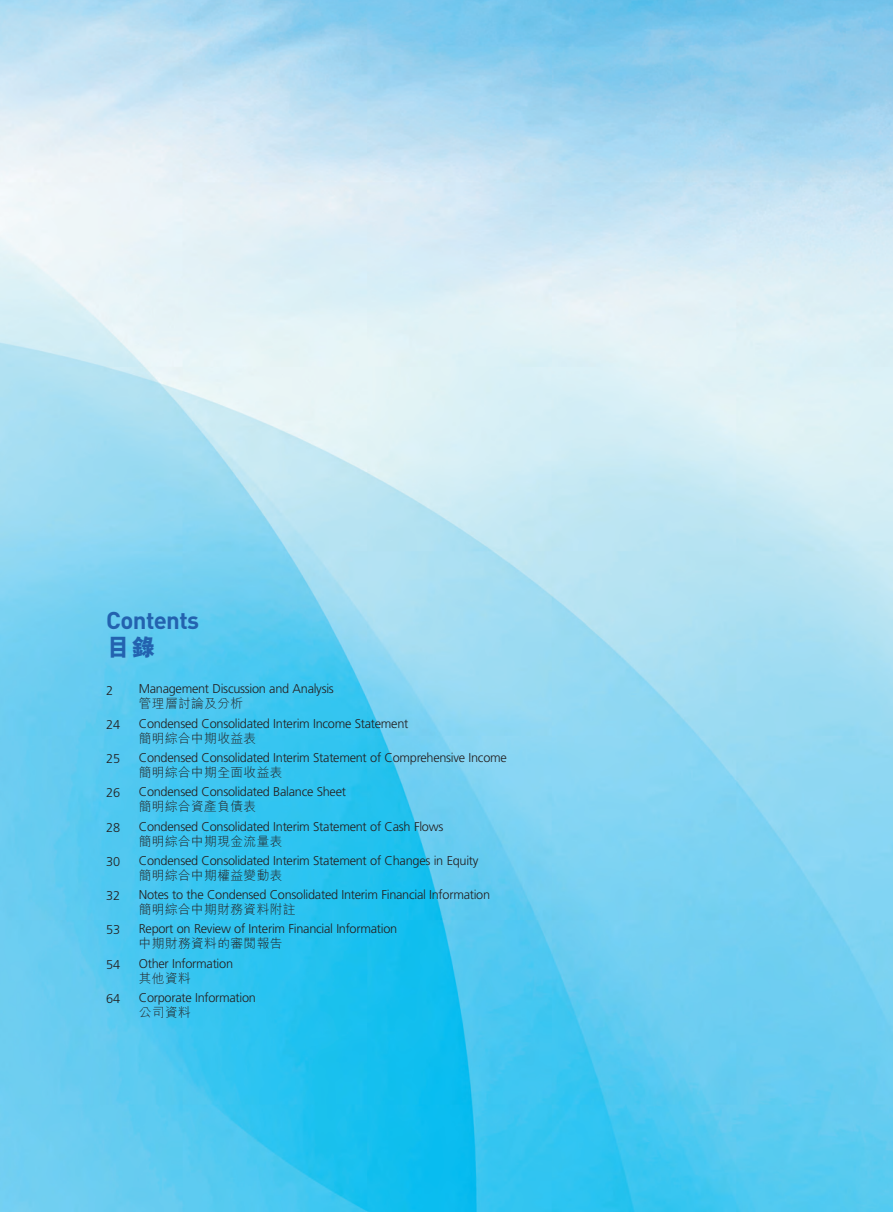
<style>
.page{position:relative;width:893px;height:1212px;background:#fff}
.page>*{position:absolute;margin:0;border:0;box-sizing:border-box;transform-origin:0 0}
.t1{font:700 24px "DIN";letter-spacing:-.025em;color:#2362af}
.t2{font:24px "M Hei HK Xbold B5 pc H";color:#2362af}
.t3{font:300 12.75px "Frutiger LT Std";letter-spacing:-.02em;color:#231f20}
.t4{font:12.75px "M Hei HK Light B5 pc H";letter-spacing:.03em;color:#231f20}
</style>
<div class="page">
<img style="left:0;top:0;width:893px;height:1212px">
<h1 class="t1" style="left:106px;top:611px;width:94px">Contents</h1>
<h1 class="t2" style="left:106px;top:638px;width:51px">目錄</h1>
<p class="t3" style="left:139px;top:684px;width:197px">Management Discussion and Analysis</p>
<p class="t4" style="left:139px;top:699px;width:106px">管理層討論及分析</p>
<p class="t3" style="left:139px;top:718px;width:271px">Condensed Consolidated Interim Income Statement</p>
<p class="t4" style="left:139px;top:733px;width:119px">簡明綜合中期收益表</p>
<p class="t3" style="left:139px;top:752px;width:370px">Condensed Consolidated Interim Statement of Comprehensive Income</p>
<p class="t4" style="left:139px;top:767px;width:145px">簡明綜合中期全面收益表</p>
<p class="t3" style="left:139px;top:787px;width:209px">Condensed Consolidated Balance Sheet</p>
<p class="t4" style="left:139px;top:802px;width:119px">簡明綜合資產負債表</p>
<p class="t3" style="left:139px;top:821px;width:306px">Condensed Consolidated Interim Statement of Cash Flows</p>
<p class="t4" style="left:139px;top:836px;width:145px">簡明綜合中期現金流量表</p>
<p class="t3" style="left:139px;top:855px;width:341px">Condensed Consolidated Interim Statement of Changes in Equity</p>
<p class="t4" style="left:139px;top:870px;width:145px">簡明綜合中期權益變動表</p>
<p class="t3" style="left:139px;top:889px;width:353px">Notes to the Condensed Consolidated Interim Financial Information</p>
<p class="t4" style="left:139px;top:904px;width:158px">簡明綜合中期財務資料附註</p>
<p class="t3" style="left:139px;top:924px;width:260px">Report on Review of Interim Financial Information</p>
<p class="t4" style="left:139px;top:939px;width:145px">中期財務資料的審閱報告</p>
<p class="t3" style="left:139px;top:958px;width:96px">Other Information</p>
<p class="t4" style="left:139px;top:973px;width:54px">其他資料</p>
<p class="t3" style="left:139px;top:992px;width:119px">Corporate Information</p>
<p class="t4" style="left:139px;top:1007px;width:54px">公司資料</p>
<p class="t3" style="left:106px;top:685px;width:9px">2</p>
<p class="t3" style="left:106px;top:719px;width:15px">24</p>
<p class="t3" style="left:106px;top:753px;width:15px">25</p>
<p class="t3" style="left:106px;top:788px;width:15px">26</p>
<p class="t3" style="left:106px;top:822px;width:15px">28</p>
<p class="t3" style="left:106px;top:856px;width:15px">30</p>
<p class="t3" style="left:106px;top:890px;width:15px">32</p>
<p class="t3" style="left:106px;top:925px;width:15px">53</p>
<p class="t3" style="left:106px;top:959px;width:15px">54</p>
<p class="t3" style="left:106px;top:993px;width:15px">64</p>
</div>
